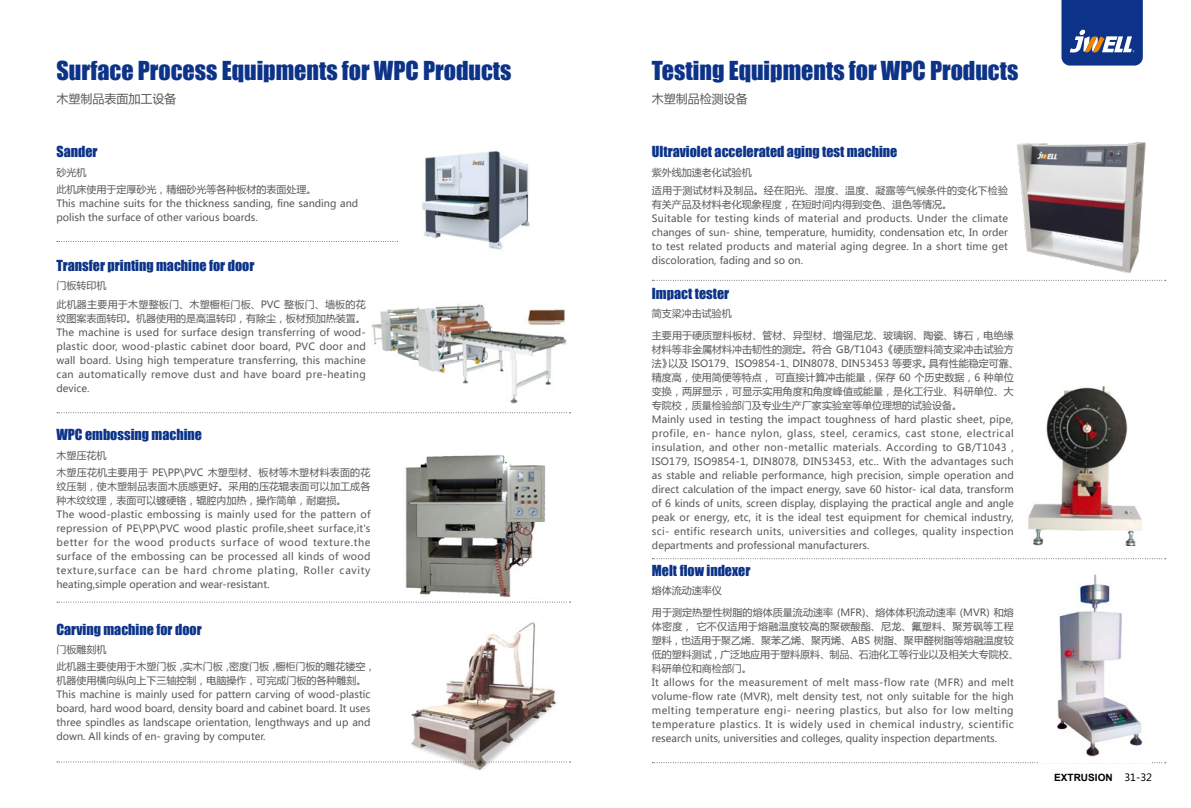
<style>
.page{position:relative;width:1191px;height:808px;background:#fff}
.page>*{position:absolute;margin:0;border:0;box-sizing:border-box;transform-origin:0 0}
.t1{font:24px "Impact";color:#0c3388}
.t2{font:14px "Impact";color:#0c3388}
.t3{font:12px "Microsoft Ya Hei";color:#595757}
.t4{font:10px/14px "Microsoft Ya Hei";letter-spacing:.005em;color:#595757}
.t5{font:700 10px "Arial";color:#000}
.s1{font-family:"Microsoft Ya Hei";font-weight:400}
</style>
<div class="page">
<img style="left:1028px;top:387px;width:114px;height:158px">
<img style="left:366px;top:622px;width:205px;height:148px">
<svg style="left:1061px;top:0;width:81px;height:66px;background:#2e4c91"></svg>
<svg style="left:57px;top:241px;width:341px;height:1px"></svg>
<svg style="left:652px;top:280px;width:301px;height:1px"></svg>
<svg style="left:652px;top:558px;width:513px;height:1px"></svg>
<svg style="left:652px;top:762px;width:513px;height:1px"></svg>
<svg style="left:57px;top:412px;width:513px;height:1px"></svg>
<svg style="left:57px;top:602px;width:513px;height:1px"></svg>
<svg style="left:57px;top:761px;width:513px;height:1px"></svg>
<img style="left:422px;top:150px;width:108px;height:100px">
<img style="left:405px;top:455px;width:141px;height:142px">
<img style="left:953px;top:142px;width:214px;height:139px">
<img style="left:1057px;top:574px;width:86px;height:183px">
<img style="left:372px;top:304px;width:195px;height:99px">
<h1 class="t1" style="left:56px;top:52px;width:456px">Surface Process Equipments for WPC Products</h1>
<h1 class="t1" style="left:652px;top:52px;width:368px">Testing Equipments for WPC Products</h1>
<p class="t3" style="left:56px;top:91px;width:121px">木塑制品表面加工设备</p>
<p class="t3" style="left:652px;top:91px;width:97px">木塑制品检测设备</p>
<h2 class="t2" style="left:56px;top:141px;width:43px">Sander</h2>
<h2 class="t2" style="left:652px;top:141px;width:247px">Ultraviolet accelerated aging test machine</h2>
<p class="t4" style="left:56px;top:165px;width:31px">砂光机</p>
<p class="t4" style="left:652px;top:165px;width:101px">紫外线加速老化试验机</p>
<p class="t4" style="left:56px;top:182px;width:303px">此机床使用于定厚砂光，精细砂光等各种板材的表面处理。<br>This machine suits for the thickness sanding, fine sanding and polish the surface of other various boards.</p>
<p class="t4" style="left:652px;top:183px;width:358px">适用于测试材料及制品。经在阳光、湿度、温度、凝露等气候条件的变化下检验有关产品及材料老化现象程度，在短时间内得到变色、退色等情况。<br>Suitable for testing kinds of material and products. Under the climate changes of sun- shine, temperature, humidity, condensation etc, In order to test related products and material aging degree. In a short time get discoloration, fading and so on.</p>
<p class="t4" style="left:56px;top:297px;width:311px;text-align:justify">此机器主要用于木塑整板门、木塑橱柜门板、PVC 整板门、墙板的花纹图案表面转印。机器使用的是高温转印，有除尘，板材预加热装置。The machine is used for surface design transferring of wood&shy;plastic door, wood-plastic cabinet door board, PVC door and wall board. Using high temperature transferring, this machine can automatically remove dust and have board pre-heating device.</p>
<h2 class="t2" style="left:56px;top:255px;width:199px">Transfer printing machine for door</h2>
<p class="t4" style="left:56px;top:278px;width:51px">门板转印机</p>
<h2 class="t2" style="left:652px;top:283px;width:79px">Impact tester</h2>
<p class="t4" style="left:652px;top:306px;width:81px">简支梁冲击试验机</p>
<p class="t4" style="left:652px;top:328px;width:368px">主要用于硬质塑料板材、管材、异型材、增强尼龙、玻璃钢、陶瓷、铸石，电绝缘材料等非金属材料冲击韧性的测定。符合 GB/T1043《硬质塑料简支梁冲击试验方法》以及 ISO179、 ISO9854-1、DIN8078、DIN53453 等要求。具有性能稳定可靠、精度高，使用简便等特点， 可直接计算冲击能量，保存 60 个历史数据，6 种单位变换，两屏显示，可显示实用角度和角度峰值或能量，是化工行业、科研单位、大专院校，质量检验部门及专业生产厂家实验室等单位理想的试验设备。<br>Mainly used in testing the impact toughness of hard plastic sheet, pipe, profile, en- hance nylon, glass, steel, ceramics, cast stone, electrical insulation, and other non-metallic materials. According to GB/T1043 , ISO179, ISO9854-1, DIN8078, DIN53453, etc.. With the advantages such as stable and reliable performance, high precision, simple operation and direct calculation of the impact energy, save 60 histor- ical data, transform of 6 kinds of units, screen display, displaying the practical angle and angle peak or energy, etc, it is the ideal test equipment for chemical industry, sci- entific research units, universities and colleges, quality inspection departments and professional manufacturers.</p>
<h2 class="t2" style="left:56px;top:424px;width:147px">WPC embossing machine</h2>
<p class="t4" style="left:56px;top:448px;width:51px">木塑压花机</p>
<p class="t4" style="left:56px;top:465px;width:316px">木塑压花机主要用于 PE\PP\PVC 木塑型材、板材等木塑材料表面的花纹压制，使木塑制品表面木质感更好。采用的压花辊表面可以加工成各种木纹纹理，表面可以镀硬铬，辊腔内加热，操作简单，耐磨损。<br>The wood-plastic embossing is mainly used for the pattern of repression of PE\PP\PVC wood plastic profile,sheet surface,it's better for the wood products surface of wood texture.the surface of the embossing can be processed all kinds of wood texture,surface can be hard chrome plating, Roller cavity heating,simple operation and wear-resistant.</p>
<h2 class="t2" style="left:652px;top:559px;width:100px">Melt flow indexer</h2>
<p class="t4" style="left:652px;top:583px;width:71px">熔体流动速率仪</p>
<h2 class="t2" style="left:56px;top:618px;width:147px">Carving machine for door</h2>
<p class="t4" style="left:56px;top:642px;width:51px">门板雕刻机</p>
<p class="t4" style="left:56px;top:659px;width:320px">此机器主要使用于木塑门板，实木门板，密度门板，橱柜门板的雕花镂空，机器使用横向纵向上下三轴控制，电脑操作，可完成门板的各种雕刻。This machine is mainly used for pattern carving of wood-plastic board, hard wood board, density board and cabinet board. It uses three spindles as landscape orientation, lengthways and up and down. All kinds of en- graving by computer.</p>
<p class="t4" style="left:652px;top:605px;width:368px">用于测定热塑性树脂的熔体质量流动速率 (MFR)、熔体体积流动速率 (MVR) 和熔体密度， 它不仅适用于熔融温度较高的聚碳酸酯、尼龙、氟塑料、聚芳砜等工程塑料 , 也适用于聚乙烯、聚苯乙烯、聚丙烯、ABS 树脂、聚甲醛树脂等熔融温度较低的塑料测试 , 广泛地应用于塑料原料、制品、石油化工等行业以及相关大专院校、科研单位和商检部门。<br>It allows for the measurement of melt mass-flow rate (MFR) and melt volume-flow rate (MVR), melt density test, not only suitable for the high melting temperature engi- neering plastics, but also for low melting temperature plastics. It is widely used in chemical industry, scientific research units, universities and colleges, quality inspection departments.</p>
<p class="t5" style="left:1054px;top:771px;width:99px">EXTRUSION <span class="s1">31-32</span></p>
</div>
